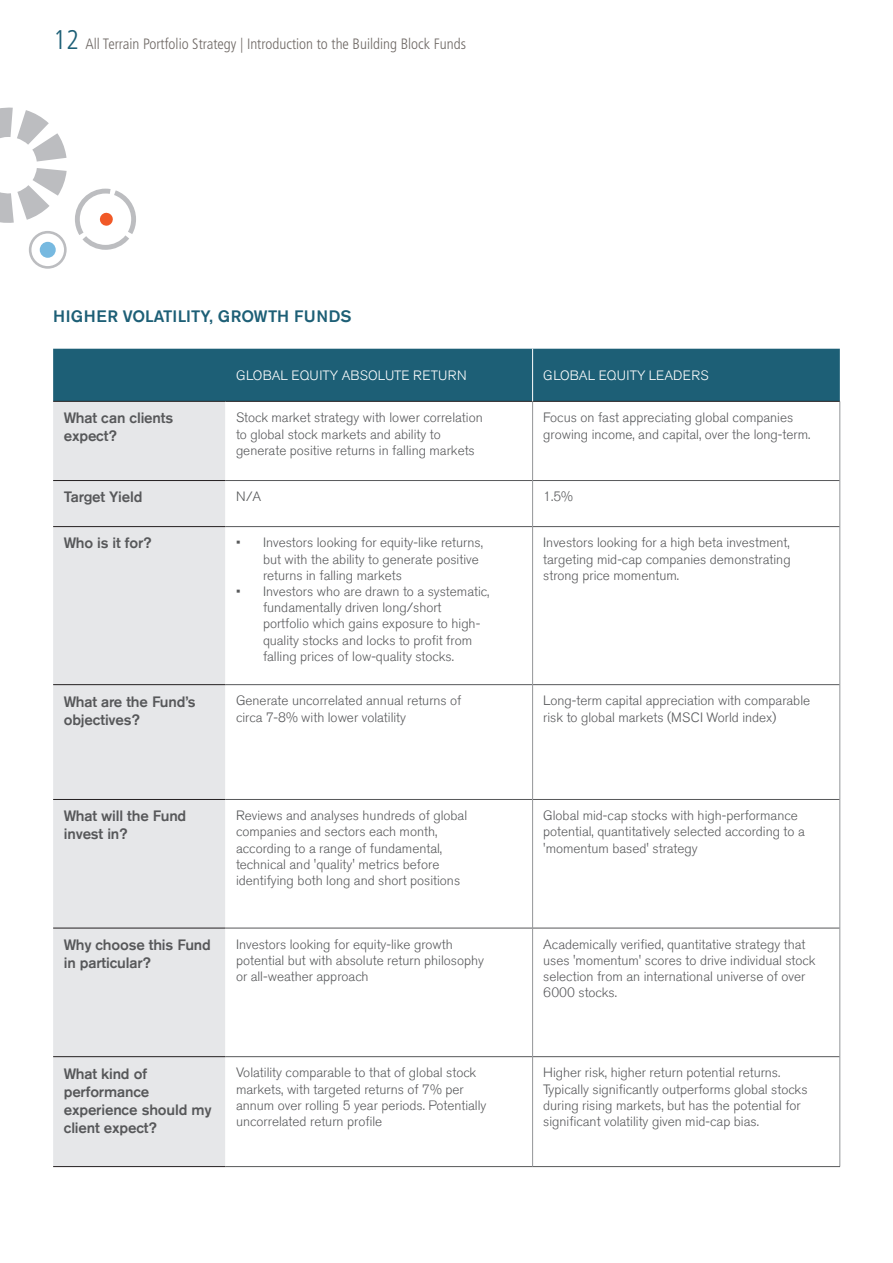
<style>
.page{position:relative;width:893px;height:1263px;background:#fff}
.page>*{position:absolute;margin:0;border:0;box-sizing:border-box;transform-origin:0 0}
.t1{font:500 16.5px "Akzidenz Grotesk Std";color:#1d5f76}
.t2{font:500 15px/18px "Akzidenz Grotesk Std";letter-spacing:-.01em;color:#57585a}
.t3{font:300 condensed 15px "Frutiger LT Std";color:#706a66}
.Bulltes{font:300 13.5px/16.2px "Akzidenz Grotesk Std";color:#57585a}
.t4{font:300 13.5px "Akzidenz Grotesk Std";color:#fff}
.s1{font-size:27px;color:#1d5f76}
</style>
<div class="page">
<div style="left:53px;top:349px;width:787px;height:52px;background:#1d5f76"></div>
<div style="left:53px;top:402px;width:172px;height:764px;background:#e6e7e9"></div>
<svg style="left:225px;top:402px;width:615px;height:764px"></svg>
<hr style="left:225px;top:480px;width:307px;height:1px;background:#57585a">
<hr style="left:533px;top:480px;width:307px;height:1px;background:#57585a">
<hr style="left:225px;top:526px;width:307px;height:1px;background:#57585a">
<hr style="left:533px;top:526px;width:307px;height:1px;background:#57585a">
<hr style="left:225px;top:684px;width:307px;height:1px;background:#57585a">
<hr style="left:533px;top:684px;width:307px;height:1px;background:#57585a">
<hr style="left:225px;top:799px;width:307px;height:1px;background:#57585a">
<hr style="left:533px;top:799px;width:307px;height:1px;background:#57585a">
<hr style="left:533px;top:928px;width:307px;height:1px;background:#57585a">
<hr style="left:533px;top:1056px;width:307px;height:1px;background:#57585a">
<hr style="left:225px;top:1166px;width:308px;height:1px;background:#57585a">
<hr style="left:53px;top:401px;width:172px;height:1px;background:#231f20">
<hr style="left:225px;top:401px;width:308px;height:1px;background:#231f20">
<hr style="left:533px;top:401px;width:307px;height:1px;background:#231f20">
<hr style="left:225px;top:928px;width:307px;height:1px;background:#57585a">
<hr style="left:225px;top:1056px;width:307px;height:1px;background:#57585a">
<hr style="left:532px;top:401px;width:1px;height:79px;background:#939598">
<hr style="left:840px;top:401px;width:1px;height:79px;background:#939598">
<hr style="left:532px;top:480px;width:1px;height:47px;background:#939598">
<hr style="left:840px;top:480px;width:1px;height:47px;background:#939598">
<hr style="left:532px;top:527px;width:1px;height:158px;background:#939598">
<hr style="left:840px;top:527px;width:1px;height:158px;background:#939598">
<hr style="left:532px;top:685px;width:1px;height:114px;background:#939598">
<hr style="left:840px;top:685px;width:1px;height:114px;background:#939598">
<hr style="left:532px;top:799px;width:1px;height:129px;background:#939598">
<hr style="left:840px;top:799px;width:1px;height:129px;background:#939598">
<hr style="left:532px;top:928px;width:1px;height:129px;background:#939598">
<hr style="left:840px;top:928px;width:1px;height:129px;background:#939598">
<hr style="left:532px;top:1057px;width:1px;height:109px;background:#939598">
<hr style="left:840px;top:1057px;width:1px;height:109px;background:#939598">
<hr style="left:533px;top:1166px;width:307px;height:1px;background:#57585a">
<hr style="left:532px;top:349px;width:1px;height:52px;background:#fff">
<hr style="left:53px;top:480px;width:172px;height:1px;background:#231f20">
<hr style="left:53px;top:526px;width:172px;height:1px;background:#231f20">
<hr style="left:53px;top:684px;width:172px;height:1px;background:#231f20">
<hr style="left:53px;top:799px;width:172px;height:1px;background:#231f20">
<hr style="left:53px;top:928px;width:172px;height:1px;background:#231f20">
<hr style="left:53px;top:1056px;width:172px;height:1px;background:#231f20">
<hr style="left:53px;top:1166px;width:172px;height:1px;background:#231f20">
<svg style="left:75px;top:189px;width:61px;height:61px"></svg>
<svg style="left:0;top:107px;width:67px;height:55px"></svg>
<svg style="left:0;top:168px;width:67px;height:55px"></svg>
<svg style="left:29px;top:231px;width:38px;height:38px"></svg>
<p class="t3" style="left:53px;top:36px;width:414px"><span class="s1">12</span> All Terrain Portfolio Strategy | Introduction to the Building Block Funds</p>
<p class="t1" style="left:53px;top:306px;width:300px">HIGHER VOLATILITY, GROWTH FUNDS</p>
<p class="t4" style="left:236px;top:368px;width:232px">GLOBAL EQUITY ABSOLUTE RETURN</p>
<p class="t4" style="left:543px;top:368px;width:167px">GLOBAL EQUITY LEADERS</p>
<p class="t2" style="left:64px;top:409px;width:111px">What can clients expect?</p>
<p class="Bulltes" style="left:236px;top:410px;width:248px">Stock market strategy with lower correlation to global stock markets and ability to generate positive returns in falling markets</p>
<p class="Bulltes" style="left:543px;top:410px;width:269px">Focus on fast appreciating global companies growing income, and capital, over the long-term.</p>
<p class="t2" style="left:64px;top:488px;width:80px">Target Yield</p>
<p class="Bulltes" style="left:236px;top:489px;width:27px">N/A</p>
<p class="Bulltes" style="left:543px;top:489px;width:31px">1.5%</p>
<p class="t2" style="left:64px;top:534px;width:89px">Who is it for?</p>
<p class="Bulltes" style="left:263px;top:535px;width:221px;text-indent:-27px">• Investors looking for equity-like returns, but with the ability to generate positive returns in falling markets</p>
<p class="Bulltes" style="left:263px;top:583px;width:228px;text-indent:-27px">• Investors who are drawn to a systematic, fundamentally driven long/short portfolio which gains exposure to high&shy;quality stocks and locks to profit from falling prices of low-quality stocks.</p>
<p class="Bulltes" style="left:543px;top:535px;width:249px;text-align:justify">Investors looking for a high beta investment, targeting mid-cap companies demonstrating strong price momentum.</p>
<p class="t2" style="left:64px;top:692px;width:133px">What are the Fund’s objectives?</p>
<p class="Bulltes" style="left:236px;top:693px;width:227px">Generate uncorrelated annual returns of circa 7-8% with lower volatility</p>
<p class="Bulltes" style="left:543px;top:693px;width:268px">Long-term capital appreciation with comparable risk to global markets (MSCI World index)</p>
<p class="t2" style="left:64px;top:807px;width:124px">What will the Fund invest in?</p>
<p class="Bulltes" style="left:236px;top:808px;width:233px">Reviews and analyses hundreds of global companies and sectors each month, according to a range of fundamental, technical and 'quality' metrics before identifying both long and short positions</p>
<p class="Bulltes" style="left:543px;top:808px;width:263px">Global mid-cap stocks with high-performance potential, quantitatively selected according to a 'momentum based' strategy</p>
<p class="t2" style="left:64px;top:935px;width:149px">Why choose this Fund in particular?</p>
<p class="Bulltes" style="left:236px;top:936px;width:250px">Investors looking for equity-like growth potential but with absolute return philosophy or all-weather approach</p>
<p class="Bulltes" style="left:543px;top:936px;width:274px">Academically verified, quantitative strategy that uses 'momentum' scores to drive individual stock selection from an international universe of over 6000 stocks.</p>
<p class="t2" style="left:64px;top:1064px;width:149px">What kind of performance experience should my client expect?</p>
<p class="Bulltes" style="left:236px;top:1065px;width:252px">Volatility comparable to that of global stock markets, with targeted returns of 7% per annum over rolling 5 year periods. Potentially uncorrelated return profile</p>
<p class="Bulltes" style="left:543px;top:1065px;width:266px">Higher risk, higher return potential returns.<br>Typically significantly outperforms global stocks during rising markets, but has the potential for significant volatility given mid-cap bias.</p>
</div>
